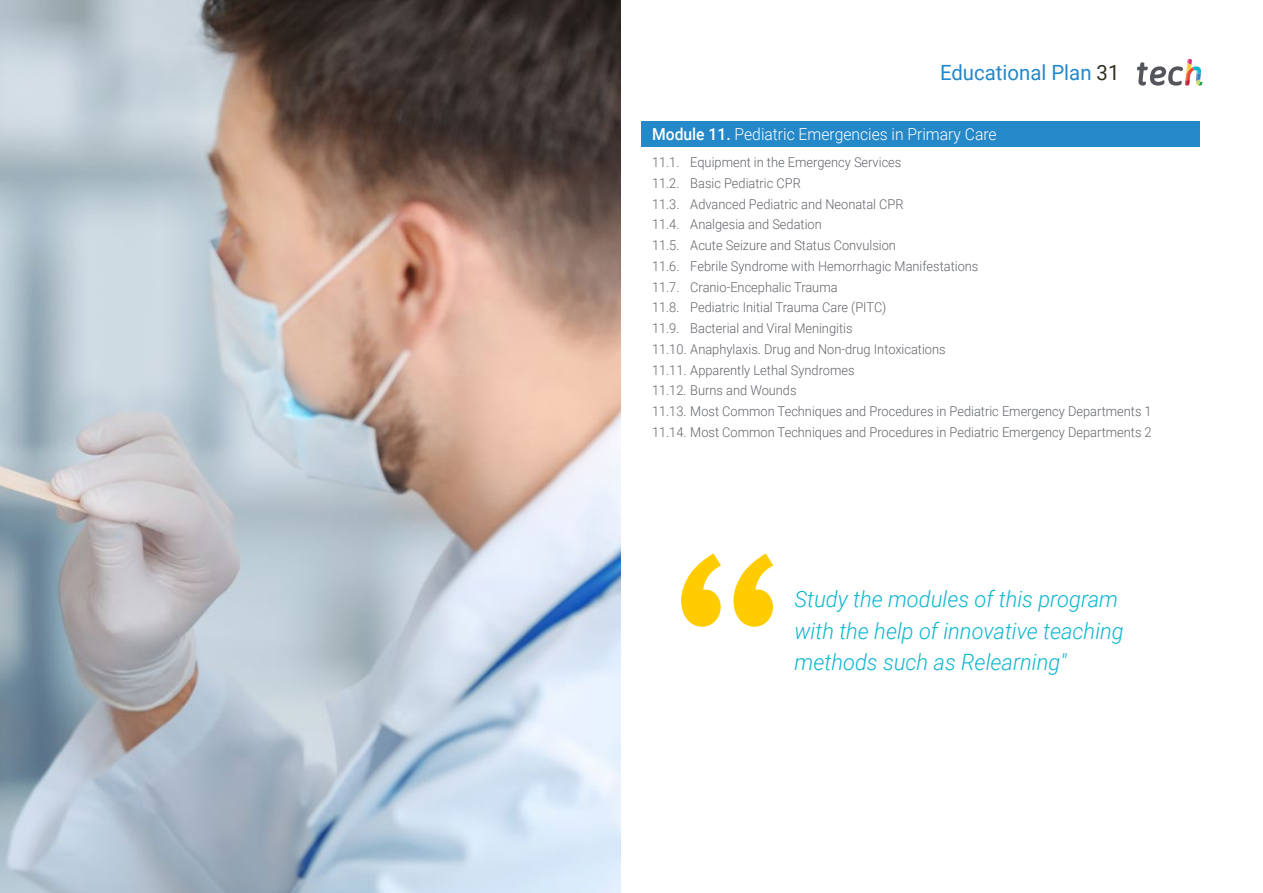
<style>
.page{position:relative;width:1263px;height:893px;background:#fff}
.page>*{position:absolute;margin:0;border:0;box-sizing:border-box;transform-origin:0 0}
.t1{font:italic 300 22.5px/31.5px "Roboto";color:#0fb6cf}
.t2{font:21px "Roboto";color:#2488c9}
.t3{font:300 16.5px "Roboto";color:#fff;scale:.95 1}
.t4{font:300 13.5px/20.7px "Roboto";color:#61646a;scale:.95 1}
.s1{color:#312e20}
.s2{font-weight:500}
</style>
<div class="page">
<svg style="left:1137px;top:59px;width:65px;height:27px"></svg>
<svg style="left:681px;top:553px;width:92px;height:74px"></svg>
<img style="left:0;top:0;width:621px;height:893px">
<div style="left:641px;top:121px;width:558px;height:25px;background:#2488c9"></div>
<h2 class="t2" style="left:940px;top:57px;width:181px">Educational Plan <span class="s1">31</span></h2>
<p class="t3" style="left:652px;top:123px;width:364px"><span class="s2">Module 11.</span> Pediatric Emergencies in Primary Care</p>
<p class="t4" style="left:652px;top:151px;width:527px">11.1. Equipment in the Emergency Services<br>11.2. Basic Pediatric CPR<br>11.3. Advanced Pediatric and Neonatal CPR<br>11.4. Analgesia and Sedation<br>11.5. Acute Seizure and Status Convulsion<br>11.6. Febrile Syndrome with Hemorrhagic Manifestations<br>11.7. Cranio-Encephalic Trauma<br>11.8. Pediatric Initial Trauma Care (PITC)<br>11.9. Bacterial and Viral Meningitis<br>11.10. Anaphylaxis. Drug and Non-drug Intoxications<br>11.11. Apparently Lethal Syndromes<br>11.12. Burns and Wounds<br>11.13. Most Common Techniques and Procedures in Pediatric Emergency Departments 1<br>11.14. Most Common Techniques and Procedures in Pediatric Emergency Departments 2</p>
<h1 class="t1" style="left:794px;top:582px;width:331px">Study the modules of this program with the help of innovative teaching methods such as Relearning"</h1>
</div>
